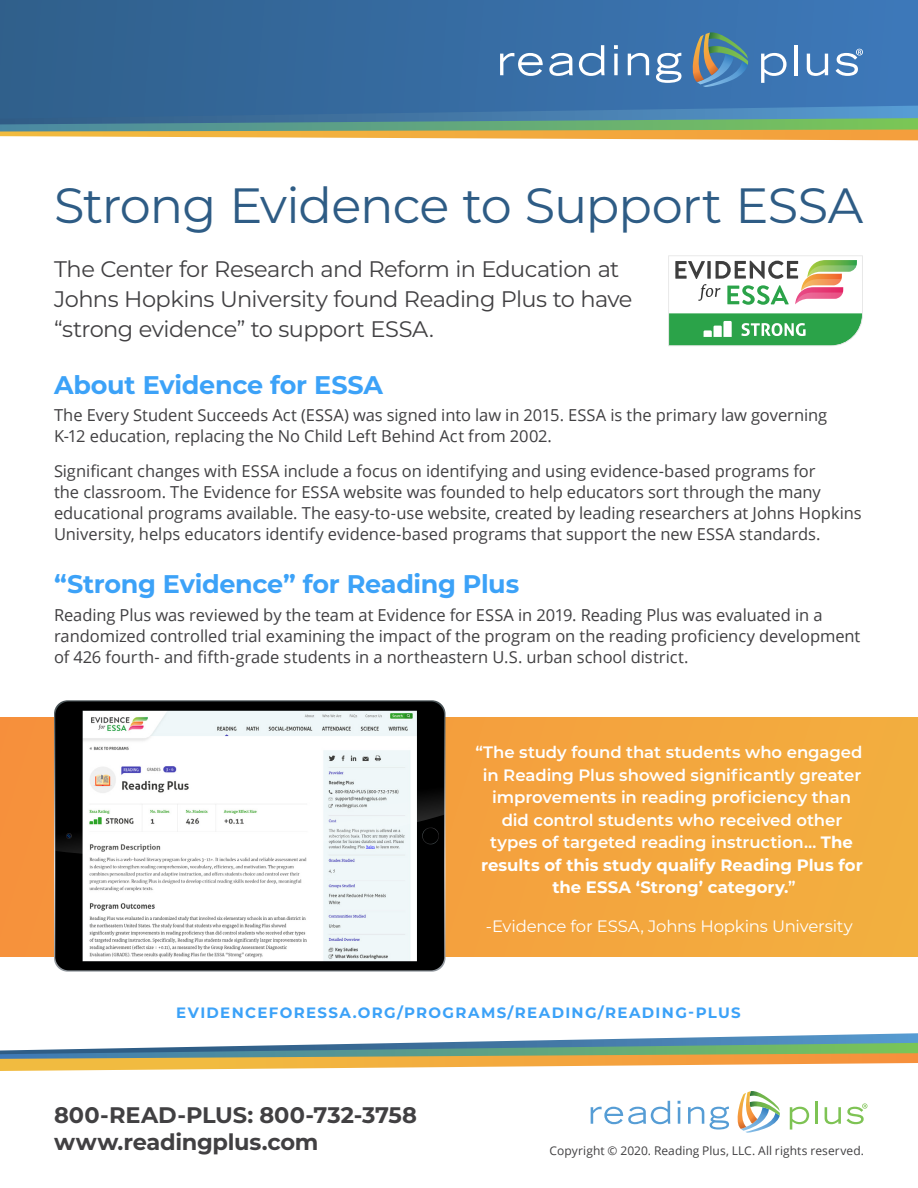
<style>
.page{position:relative;width:918px;height:1188px;background:#fff}
.page>*{position:absolute;margin:0;border:0;box-sizing:border-box;transform-origin:0 0}
.t1{font:49.5px "Montserrat";letter-spacing:-.02em;color:#2e5c85}
.t2{font:700 25.5px "Montserrat";letter-spacing:-.01em;color:#3ca2f8}
.t3{font:22.5px/30px "Montserrat";letter-spacing:-.025em;color:#414042}
.t4{font:700 22.5px/27px "Montserrat";letter-spacing:-.01em;color:#414042}
.t5{font:16.5px/21px "Open Sans";letter-spacing:-.005em;color:#414042}
.t6{font:600 16.5px/22.5px "Montserrat";letter-spacing:-.005em;color:#fff;text-align:center}
.t7{font:16.5px "Montserrat";letter-spacing:-.01em;color:#fff}
.t8{font:700 15px "Montserrat";letter-spacing:.09em;color:#3ca2f8}
.t9{font:12px "Open Sans";letter-spacing:.005em;color:#414042}
.s1{font-weight:700}
</style>
<div class="page">
<svg style="left:0;top:0;width:918px;height:106px;background:#366ba1"></svg>
<svg style="left:0;top:106px;width:918px;height:34px;background:#7b9686"></svg>
<svg style="left:500px;top:53px;width:43px;height:23px"></svg>
<svg style="left:549px;top:53px;width:24px;height:23px"></svg>
<svg style="left:579px;top:45px;width:26px;height:31px"></svg>
<svg style="left:614px;top:54px;width:4px;height:21px"></svg>
<svg style="left:614px;top:45px;width:4px;height:4px"></svg>
<svg style="left:628px;top:53px;width:21px;height:22px"></svg>
<svg style="left:656px;top:53px;width:25px;height:30px"></svg>
<svg style="left:761px;top:53px;width:26px;height:30px"></svg>
<hr style="left:794px;top:45px;width:4px;height:30px;background:#fff">
<svg style="left:807px;top:54px;width:21px;height:22px"></svg>
<svg style="left:836px;top:49px;width:27px;height:27px"></svg>
<svg style="left:692px;top:32px;width:56px;height:55px;background:#628695"></svg>
<svg style="left:668px;top:255px;width:195px;height:91px"></svg>
<svg style="left:0;top:717px;width:918px;height:240px;background:#f3a53e"></svg>
<svg style="left:54px;top:700px;width:392px;height:272px;background:#878785"></svg>
<svg style="left:55px;top:856px;width:389px;height:114px"></svg>
<svg style="left:55px;top:702px;width:389px;height:154px"></svg>
<svg style="left:0;top:1033px;width:918px;height:38px"></svg>
<svg style="left:591px;top:1101px;width:79px;height:23px"></svg>
<svg style="left:678px;top:1101px;width:2px;height:23px"></svg>
<svg style="left:688px;top:1107px;width:16px;height:17px"></svg>
<svg style="left:710px;top:1107px;width:19px;height:23px"></svg>
<svg style="left:790px;top:1107px;width:19px;height:23px"></svg>
<hr style="left:815px;top:1101px;width:3px;height:23px;background:#7ec354">
<svg style="left:825px;top:1107px;width:16px;height:17px"></svg>
<svg style="left:847px;top:1103px;width:20px;height:21px"></svg>
<svg style="left:737px;top:1091px;width:43px;height:42px"></svg>
<h1 class="t1" style="left:54px;top:171px;width:811px">Strong Evidence to Support ESSA</h1>
<h3 class="t3" style="left:54px;top:253px;width:580px">The Center for Research and Reform in Education at<br>Johns Hopkins University found Reading Plus to have “strong evidence” to support ESSA.</h3>
<h2 class="t2" style="left:54px;top:366px;width:331px">About Evidence for ESSA</h2>
<p class="t5" style="left:54px;top:405px;width:775px">The Every Student Succeeds Act (ESSA) was signed into law in 2015. ESSA is the primary law governing<br>K-12 education, replacing the No Child Left Behind Act from 2002.</p>
<p class="t5" style="left:54px;top:460px;width:809px">Significant changes with ESSA include a focus on identifying and using evidence-based programs for<br>the classroom. The Evidence for ESSA website was founded to help educators sort through the many educational programs available. The easy-to-use website, created by leading researchers at Johns Hopkins University, helps educators identify evidence-based programs that support the new ESSA standards.</p>
<h2 class="t2" style="left:54px;top:566px;width:467px">“Strong Evidence” for Reading Plus</h2>
<p class="t5" style="left:54px;top:604px;width:808px">Reading Plus was reviewed by the team at Evidence for ESSA in 2019. Reading Plus was evaluated in a randomized controlled trial examining the impact of the program on the reading proficiency development of 426 fourth- and fifth-grade students in a northeastern U.S. urban school district.</p>
<p class="t6" style="left:476px;top:740px;width:389px">“The study found that students who engaged in Reading Plus showed significantly greater improvements in reading proficiency than did control students who received other types of targeted reading instruction… <span class="s1">The results of this study qualify Reading Plus for the ESSA ‘Strong’ category.</span>”</p>
<p class="t7" style="left:486px;top:915px;width:368px">-Evidence for ESSA, Johns Hopkins University</p>
<p class="t8" style="left:176px;top:1002px;width:566px">EVIDENCEFORESSA.ORG/PROGRAMS/READING/READING-PLUS</p>
<h3 class="t4" style="left:54px;top:1100px;width:364px">800-READ-PLUS: 800-732-3758 www.readingplus.com</h3>
<p class="t9" style="left:550px;top:1142px;width:316px">Copyright © 2020. Reading Plus, LLC. All rights reserved.</p>
</div>
